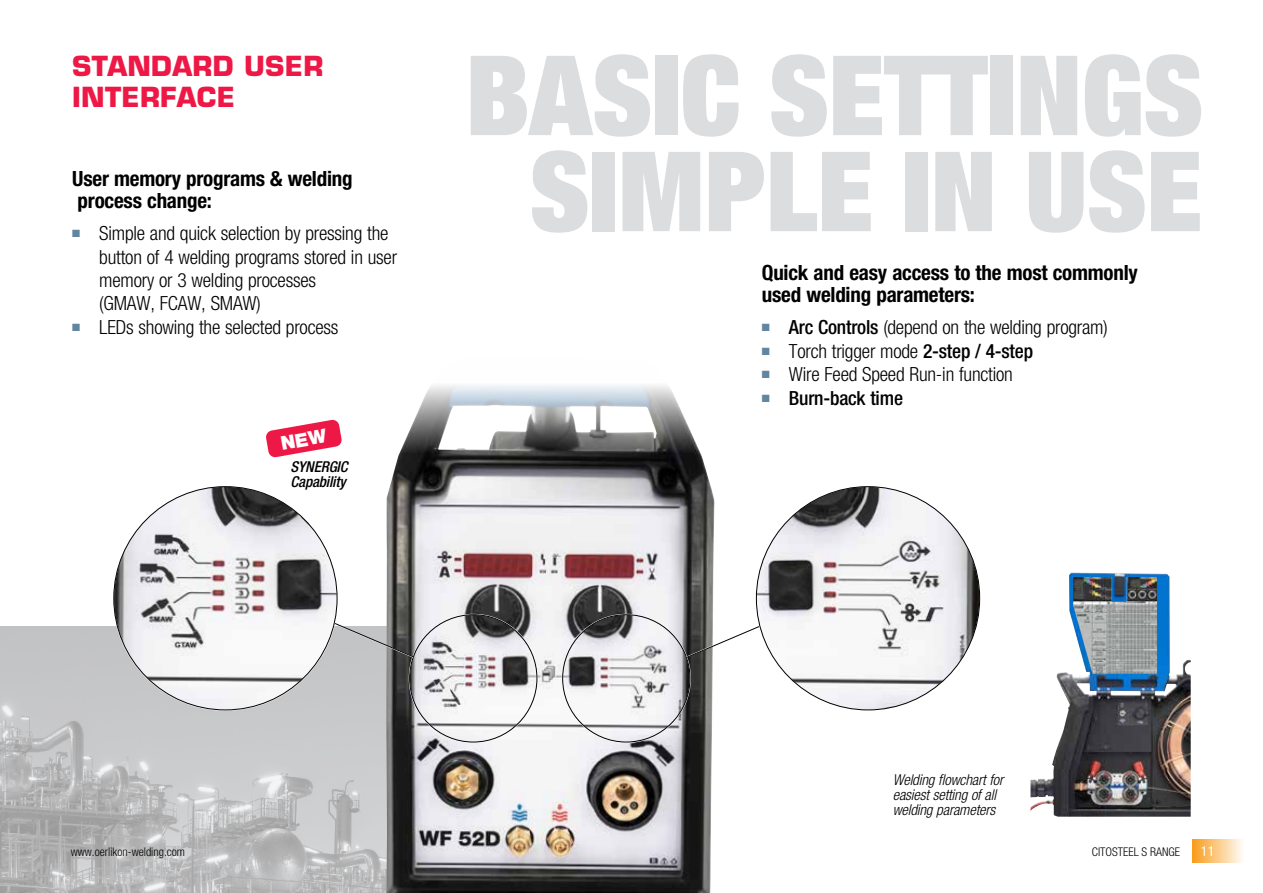
<style>
.page{position:relative;width:1263px;height:893px;background:#fff}
.page>*{position:absolute;margin:0;border:0;box-sizing:border-box;transform-origin:0 0}
.t1{font:900 condensed 111px/96px "Helvetica Neue LT Std";color:#dcddde;text-align:center}
.t2{font:700 27px/31.5px "Eurostile LT Std";letter-spacing:.01em;color:#ed1846}
.t3{font:700 condensed 21px/22.5px "Helvetica Neue LT Std";letter-spacing:-.01em;color:#000}
.t4{font:300 condensed 19.5px/23.4px "Helvetica Neue LT Std";letter-spacing:-.01em;color:#000}
.t5{font:500 condensed 19.5px "Helvetica Neue LT Std";letter-spacing:-.01em;color:#000}
.t6{font:italic 300 condensed 15px/15px "Helvetica Neue LT Std";letter-spacing:-.01em;color:#000}
.t7{font:italic 500 condensed 15px/15px "Helvetica Neue LT Std";letter-spacing:-.01em;color:#000}
.t8{font:condensed 14.25px "Helvetica Neue LT Std";color:#fff}
.t9{font:300 condensed 12px "Helvetica Neue LT Std";color:#000}
.s1{font-weight:500}
</style>
<div class="page">
<img style="left:0;top:627px;width:386px;height:266px">
<img style="left:386px;top:385px;width:328px;height:508px">
<svg style="left:685px;top:597px;width:89px;height:62px"></svg>
<svg style="left:319px;top:597px;width:96px;height:62px"></svg>
<img style="left:113px;top:486px;width:224px;height:224px;border-radius:112px">
<img style="left:756px;top:486px;width:224px;height:224px;border-radius:112px">
<img style="left:1030px;top:573px;width:161px;height:244px">
<img style="left:1073px;top:577px;width:84px;height:97px">
<div style="left:1193px;top:839px;width:51px;height:24px;background:linear-gradient(to right,#f99d1e,#fefdfb)"></div>
<svg style="left:266px;top:420px;width:76px;height:38px"></svg>
<h2 class="t2" style="left:72px;top:50px;width:253px">STANDARD USER<br>INTERFACE</h2>
<p class="t3" style="left:72px;top:167px;width:282px">User memory programs &amp; welding process change:</p>
<p class="t4" style="left:99px;top:221px;width:299px;text-indent:-27px"><sup>■</sup> Simple and quick selection by pressing the button of 4 welding programs stored in user memory or 3 welding processes<br>(GMAW, FCAW, SMAW)</p>
<p class="t4" style="left:72px;top:315px;width:268px"><sup>■</sup> LEDs showing the selected process</p>
<p class="t7" style="left:291px;top:460px;width:58px">SYNERGIC<br>Capability</p>
<h1 class="t1" style="left:466px;top:45px;width:738px">BASIC SETTINGS<br>SIMPLE IN USE</h1>
<p class="t3" style="left:762px;top:261px;width:377px">Quick and easy access to the most commonly used welding parameters:</p>
<p class="t4" style="left:762px;top:316px;width:347px"><sup>■</sup> <span class="s1">Arc Controls</span> (depend on the welding program)</p>
<p class="t4" style="left:762px;top:339px;width:273px"><sup>■</sup> Torch trigger mode <span class="s1">2-step / 4-step</span></p>
<p class="t4" style="left:762px;top:362px;width:253px"><sup>■</sup> Wire Feed Speed Run-in function</p>
<p class="t5" style="left:762px;top:386px;width:143px"><sup>■</sup> Burn-back time</p>
<p class="t6" style="left:893px;top:773px;width:112px">Welding flowchart for easiest setting of all welding parameters</p>
<p class="t9" style="left:71px;top:845px;width:116px">www.oerlikon-welding.com</p>
<p class="t9" style="left:1092px;top:845px;width:90px">CITOSTEEL S RANGE</p>
<p class="t8" style="left:1201px;top:843px;width:15px">11</p>
</div>
